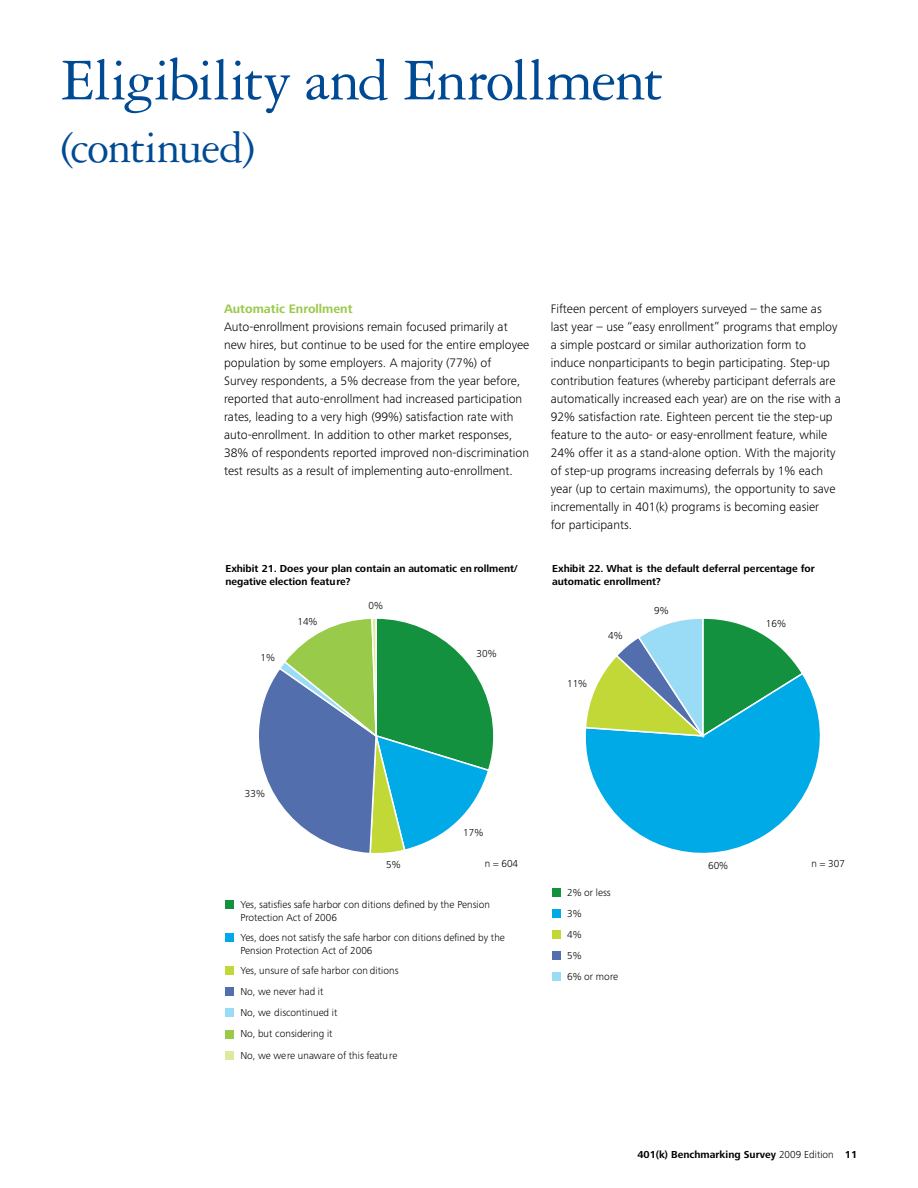
<style>
.page{position:relative;width:918px;height:1188px;background:#fff}
.page>*{position:absolute;margin:0;border:0;box-sizing:border-box;transform-origin:0 0}
.t1{font:63px "Garamond 3 LT Std";letter-spacing:-.035em;color:#004a94}
.t2{font:48px "Garamond 3 LT Std";letter-spacing:-.025em;color:#004a94}
.t3{font:300 12.75px/18px "Frutiger Next Pro";color:#000}
.t4{font:700 12.75px "Frutiger Next Pro";color:#99ca49}
.t5{font:300 10.5px/13.5px "Frutiger Next Pro";color:#000}
.t6{font:700 10.5px/13.5px "Frutiger Next Pro";color:#000}
.s1{font-weight:300}
</style>
<div class="page">
<svg style="left:258px;top:618px;width:236px;height:235px"></svg>
<div style="left:225px;top:1030px;width:9px;height:8px;background:#99ca49"></div>
<div style="left:225px;top:1051px;width:9px;height:8px;background:#dfe99e"></div>
<div style="left:225px;top:1009px;width:9px;height:8px;background:#9adbf5"></div>
<div style="left:225px;top:987px;width:9px;height:9px;background:#536eac"></div>
<div style="left:225px;top:966px;width:9px;height:9px;background:#c1d837"></div>
<div style="left:225px;top:933px;width:9px;height:9px;background:#00aae7"></div>
<div style="left:225px;top:900px;width:9px;height:9px;background:#14913e"></div>
<svg style="left:585px;top:679px;width:235px;height:174px;fill:#00aae7"></svg>
<svg style="left:585px;top:618px;width:220px;height:120px"></svg>
<div style="left:552px;top:973px;width:9px;height:8px;background:#9adbf5"></div>
<div style="left:552px;top:951px;width:9px;height:9px;background:#536eac"></div>
<div style="left:552px;top:930px;width:9px;height:9px;background:#c1d837"></div>
<div style="left:552px;top:909px;width:9px;height:9px;background:#00aae7"></div>
<div style="left:552px;top:888px;width:9px;height:9px;background:#14913e"></div>
<h1 class="t1" style="left:61px;top:46px;width:605px">Eligibility and Enrollment</h1>
<h2 class="t2" style="left:61px;top:122px;width:196px">(continued)</h2>
<p class="t4" style="left:224px;top:301px;width:130px">Automatic Enrollment</p>
<p class="t3" style="left:224px;top:318px;width:307px">Auto-enrollment provisions remain focused primarily at new hires, but continue to be used for the entire employee population by some employers. A majority (77%) of<br>Survey respondents, a 5% decrease from the year before, reported that auto-enrollment had increased participation rates, leading to a very high (99%) satisfaction rate with auto-enrollment. In addition to other market responses, 38% of respondents reported improved non-discrimination test results as a result of implementing auto-enrollment.</p>
<p class="t6" style="left:225px;top:562px;width:294px">Exhibit 21. Does your plan contain an automatic en rollment/ negative election feature?</p>
<p class="t5" style="left:261px;top:651px;width:16px">1%</p>
<p class="t5" style="left:297px;top:615px;width:22px">14%</p>
<p class="t5" style="left:369px;top:599px;width:16px">0%</p>
<p class="t5" style="left:477px;top:647px;width:22px">30%</p>
<p class="t3" style="left:551px;top:300px;width:292px">Fifteen percent of employers surveyed – the same as last year – use “easy enrollment” programs that employ a simple postcard or similar authorization form to induce nonparticipants to begin participating. Step-up contribution features (whereby participant deferrals are automatically increased each year) are on the rise with a 92% satisfaction rate. Eighteen percent tie the step-up feature to the auto- or easy-enrollment feature, while 24% offer it as a stand-alone option. With the majority of step-up programs increasing deferrals by 1% each year (up to certain maximums), the opportunity to save incrementally in 401(k) programs is becoming easier<br>for participants.</p>
<p class="t6" style="left:552px;top:562px;width:264px">Exhibit 22. What is the default deferral percentage for automatic enrollment?</p>
<p class="t5" style="left:567px;top:676px;width:22px">11%</p>
<p class="t5" style="left:608px;top:629px;width:16px">4%</p>
<p class="t5" style="left:654px;top:604px;width:16px">9%</p>
<p class="t5" style="left:766px;top:617px;width:22px">16%</p>
<p class="t5" style="left:245px;top:787px;width:22px">33%</p>
<p class="t5" style="left:386px;top:857px;width:16px">5%</p>
<p class="t5" style="left:463px;top:826px;width:22px">17%</p>
<p class="t5" style="left:485px;top:857px;width:35px">n = 604</p>
<p class="t5" style="left:240px;top:897px;width:251px">Yes, satisfies safe harbor con ditions defined by the Pension<br>Protection Act of 2006</p>
<p class="t5" style="left:240px;top:930px;width:266px">Yes, does not satisfy the safe harbor con ditions defined by the<br>Pension Protection Act of 2006</p>
<p class="t5" style="left:240px;top:964px;width:160px">Yes, unsure of safe harbor con ditions</p>
<p class="t5" style="left:240px;top:985px;width:85px">No, we never had it</p>
<p class="t5" style="left:240px;top:1006px;width:99px">No, we discontinued it</p>
<p class="t5" style="left:240px;top:1027px;width:94px">No, but considering it</p>
<p class="t5" style="left:240px;top:1048px;width:159px">No, we were unaware of this feature</p>
<p class="t5" style="left:567px;top:885px;width:45px">2% or less</p>
<p class="t5" style="left:567px;top:906px;width:16px">3%</p>
<p class="t5" style="left:567px;top:928px;width:16px">4%</p>
<p class="t5" style="left:567px;top:949px;width:16px">5%</p>
<p class="t5" style="left:567px;top:970px;width:53px">6% or more</p>
<p class="t5" style="left:708px;top:859px;width:22px">60%</p>
<p class="t5" style="left:812px;top:857px;width:35px">n = 307</p>
<p class="t6" style="left:637px;top:1147px;width:221px">401(k) Benchmarking Survey <span class="s1">2009 Edition</span> 11</p>
</div>
